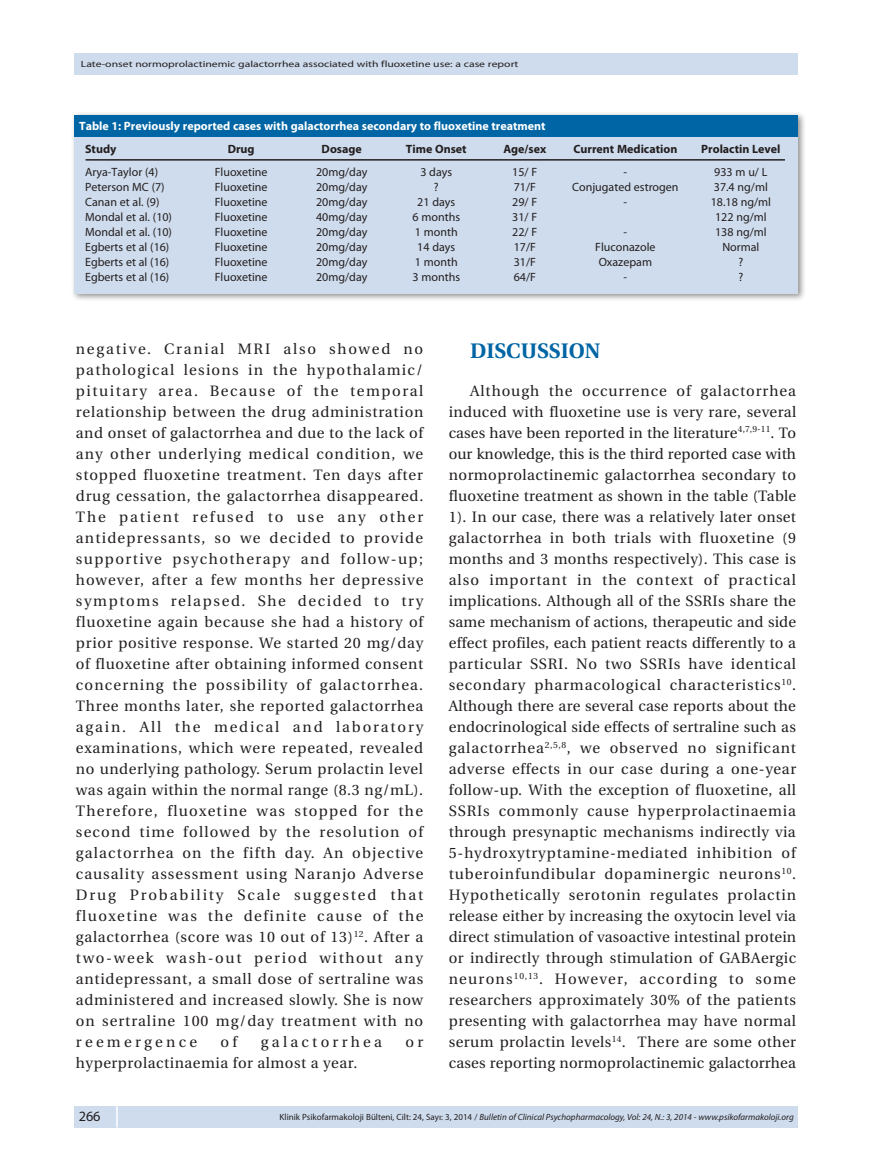
<style>
.page{position:relative;width:872px;height:1170px;background:#fff}
.page>*{position:absolute;margin:0;border:0;box-sizing:border-box;transform-origin:0 0}
.mavi_buyuk{font:21px "Utopia Bold Tr";color:#0065a4}
.t1{font:15px/21px "Utopia Medium Tr";letter-spacing:.035em;color:#231f20;text-align:justify}
.t2{font:15px "Utopia Medium Tr";letter-spacing:.215em;color:#231f20}
.t3{font:14.25px "Myriad Pro";color:#231f20}
.t4{font:12px "Myriad Pro";color:#231f20}
.t5{font:700 12px "Myriad Pro";color:#fff}
.t6{font:700 12px "Myriad Pro";color:#231f20}
.t7{font:italic 9px "Myriad Pro";color:#231f20}
.t8{font:9px "Myriad Pro";color:#231f20;scale:1.3 1}
.s1{font-style:normal}
</style>
<div class="page">
<div style="left:74px;top:1106px;width:723px;height:21px;background:#cfdced"></div>
<hr style="left:116px;top:1106px;width:2px;height:21px;background:#fff">
<div style="left:74px;top:53px;width:723px;height:21px;background:#cfdced"></div>
<div style="left:71px;top:111px;width:735px;height:191px;background:#231f20;opacity:.5"></div>
<div style="left:74px;top:115px;width:723px;height:23px;background:#0065a4"></div>
<div style="left:74px;top:137px;width:723px;height:156px;background:#cfdced"></div>
<hr style="left:86px;top:159px;width:699px;height:2px;background:#231f20">
<p class="t8" style="left:81px;top:59px;width:338px">Late-onset normoprolactinemic galactorrhea associated with fluoxetine use: a case report</p>
<p class="t5" style="left:79px;top:118px;width:468px">Table 1: Previously reported cases with galactorrhea secondary to fluoxetine treatment</p>
<p class="t6" style="left:85px;top:141px;width:33px">Study</p>
<p class="t6" style="left:228px;top:141px;width:28px">Drug</p>
<p class="t6" style="left:322px;top:141px;width:42px">Dosage</p>
<p class="t6" style="left:406px;top:141px;width:62px">Time Onset</p>
<p class="t6" style="left:503px;top:141px;width:44px">Age/sex</p>
<p class="t6" style="left:573px;top:141px;width:106px">Current Medication</p>
<p class="t6" style="left:701px;top:141px;width:81px">Prolactin Level</p>
<p class="t4" style="left:85px;top:164px;width:74px">Arya-Taylor (4)</p>
<p class="t4" style="left:215px;top:164px;width:54px">Fluoxetine</p>
<p class="t4" style="left:316px;top:164px;width:53px">20mg/day</p>
<p class="t4" style="left:420px;top:164px;width:33px">3 days</p>
<p class="t4" style="left:512px;top:164px;width:27px">15/ F</p>
<p class="t4" style="left:623px;top:164px;width:5px">-</p>
<p class="t4" style="left:714px;top:164px;width:55px">933 m u/ L</p>
<p class="t4" style="left:85px;top:179px;width:81px">Peterson MC (7)</p>
<p class="t4" style="left:215px;top:179px;width:54px">Fluoxetine</p>
<p class="t4" style="left:316px;top:179px;width:53px">20mg/day</p>
<p class="t4" style="left:434px;top:179px;width:6px">?</p>
<p class="t4" style="left:513px;top:179px;width:24px">71/F</p>
<p class="t4" style="left:572px;top:179px;width:108px">Conjugated estrogen</p>
<p class="t4" style="left:714px;top:179px;width:56px">37.4 ng/ml</p>
<p class="t4" style="left:85px;top:194px;width:76px">Canan et al. (9)</p>
<p class="t4" style="left:215px;top:194px;width:54px">Fluoxetine</p>
<p class="t4" style="left:316px;top:194px;width:53px">20mg/day</p>
<p class="t4" style="left:417px;top:194px;width:40px">21 days</p>
<p class="t4" style="left:512px;top:194px;width:27px">29/ F</p>
<p class="t4" style="left:623px;top:194px;width:5px">-</p>
<p class="t4" style="left:711px;top:194px;width:62px">18.18 ng/ml</p>
<p class="t4" style="left:85px;top:209px;width:88px">Mondal et al. (10)</p>
<p class="t4" style="left:215px;top:209px;width:54px">Fluoxetine</p>
<p class="t4" style="left:316px;top:209px;width:53px">40mg/day</p>
<p class="t4" style="left:412px;top:209px;width:49px">6 months</p>
<p class="t4" style="left:512px;top:209px;width:27px">31/ F</p>
<p class="t4" style="left:715px;top:209px;width:53px">122 ng/ml</p>
<p class="t4" style="left:85px;top:224px;width:88px">Mondal et al. (10)</p>
<p class="t4" style="left:215px;top:224px;width:54px">Fluoxetine</p>
<p class="t4" style="left:316px;top:224px;width:53px">20mg/day</p>
<p class="t4" style="left:415px;top:224px;width:44px">1 month</p>
<p class="t4" style="left:512px;top:224px;width:27px">22/ F</p>
<p class="t4" style="left:623px;top:224px;width:5px">-</p>
<p class="t4" style="left:715px;top:224px;width:53px">138 ng/ml</p>
<p class="t4" style="left:85px;top:239px;width:86px">Egberts et al (16)</p>
<p class="t4" style="left:215px;top:239px;width:54px">Fluoxetine</p>
<p class="t4" style="left:316px;top:239px;width:53px">20mg/day</p>
<p class="t4" style="left:417px;top:239px;width:40px">14 days</p>
<p class="t4" style="left:513px;top:239px;width:24px">17/F</p>
<p class="t4" style="left:595px;top:239px;width:62px">Fluconazole</p>
<p class="t4" style="left:722px;top:239px;width:39px">Normal</p>
<p class="t4" style="left:85px;top:254px;width:86px">Egberts et al (16)</p>
<p class="t4" style="left:215px;top:254px;width:54px">Fluoxetine</p>
<p class="t4" style="left:316px;top:254px;width:53px">20mg/day</p>
<p class="t4" style="left:415px;top:254px;width:44px">1 month</p>
<p class="t4" style="left:513px;top:254px;width:24px">31/F</p>
<p class="t4" style="left:598px;top:254px;width:55px">Oxazepam</p>
<p class="t4" style="left:738px;top:254px;width:6px">?</p>
<p class="t4" style="left:85px;top:269px;width:86px">Egberts et al (16)</p>
<p class="t4" style="left:215px;top:269px;width:54px">Fluoxetine</p>
<p class="t4" style="left:316px;top:269px;width:53px">20mg/day</p>
<p class="t4" style="left:412px;top:269px;width:49px">3 months</p>
<p class="t4" style="left:513px;top:269px;width:24px">64/F</p>
<p class="t4" style="left:623px;top:269px;width:5px">-</p>
<p class="t4" style="left:738px;top:269px;width:6px">?</p>
<p class="t1" style="left:76px;top:338px;width:349px">negative. Cranial MRI also showed no pathological lesions in the hypothalamic/ pituitary area. Because of the temporal relationship between the drug administration and onset of galactorrhea and due to the lack of any other underlying medical condition, we stopped fluoxetine treatment. Ten days after drug cessation, the galactorrhea disappeared.<br>The patient refused to use any other antidepressants, so we decided to provide supportive psychotherapy and follow-up; however, after a few months her depressive symptoms relapsed. She decided to try fluoxetine again because she had a history of prior positive response. We started 20 mg/day of fluoxetine after obtaining informed consent concerning the possibility of galactorrhea.<br>Three months later, she reported galactorrhea again. All the medical and laboratory examinations, which were repeated, revealed no underlying pathology. Serum prolactin level was again within the normal range (8.3 ng/mL).<br>Therefore, fluoxetine was stopped for the second time followed by the resolution of galactorrhea on the fifth day. An objective causality assessment using Naranjo Adverse Drug Probability Scale suggested that fluoxetine was the definite cause of the galactorrhea (score was 10 out of 13)<sup>12</sup>. After a two-week wash-out period without any antidepressant, a small dose of sertraline was administered and increased slowly. She is now on sertraline 100 mg/day treatment with no reemergence</p>
<p class="t1" style="left:221px;top:1031px;width:18px">of</p>
<p class="t2" style="left:261px;top:1033px;width:123px">galactorrhea</p>
<p class="t1" style="left:405px;top:1031px;width:19px">or</p>
<p class="t1" style="left:76px;top:1052px;width:283px">hyperprolactinaemia for almost a year.</p>
<p class="mavi_buyuk" style="left:470px;top:339px;width:132px">DISCUSSION</p>
<p class="t1" style="left:449px;top:380px;width:349px;text-indent:21px">Although the occurrence of galactorrhea induced with fluoxetine use is very rare, several cases have been reported in the literature<sup>4,7,9-11</sup>. To our knowledge, this is the third reported case with normoprolactinemic galactorrhea secondary to fluoxetine treatment as shown in the table (Table 1). In our case, there was a relatively later onset galactorrhea in both trials with fluoxetine (9 months and 3 months respectively). This case is also important in the context of practical implications. Although all of the SSRIs share the same mechanism of actions, therapeutic and side effect profiles, each patient reacts differently to a particular SSRI. No two SSRIs have identical secondary pharmacological characteristics<sup>10</sup>.<br>Although there are several case reports about the endocrinological side effects of sertraline such as galactorrhea<sup>2,5,8</sup>, we observed no significant adverse effects in our case during a one-year follow-up. With the exception of fluoxetine, all SSRIs commonly cause hyperprolactinaemia through presynaptic mechanisms indirectly via 5-hydroxytryptamine-mediated inhibition of tuberoinfundibular dopaminergic neurons<sup>10</sup>.<br>Hypothetically serotonin regulates prolactin release either by increasing the oxytocin level via direct stimulation of vasoactive intestinal protein or indirectly through stimulation of GABAergic neurons<sup>10,13</sup>. However, according to some researchers approximately 30% of the patients presenting with galactorrhea may have normal serum prolactin levels<sup>14</sup>. There are some other cases reporting normoprolactinemic galactorrhea</p>
<p class="t3" style="left:79px;top:1107px;width:23px">266</p>
<p class="t7" style="left:280px;top:1111px;width:515px"><span class="s1">Klinik Psikofarmakoloji Bülteni, Cilt: 24, Sayı: 3, 2014 /</span> Bulletin of Clinical Psychopharmacology, Vol: 24, N.: 3, 2014 - www.psikofarmakoloji.org</p>
</div>
